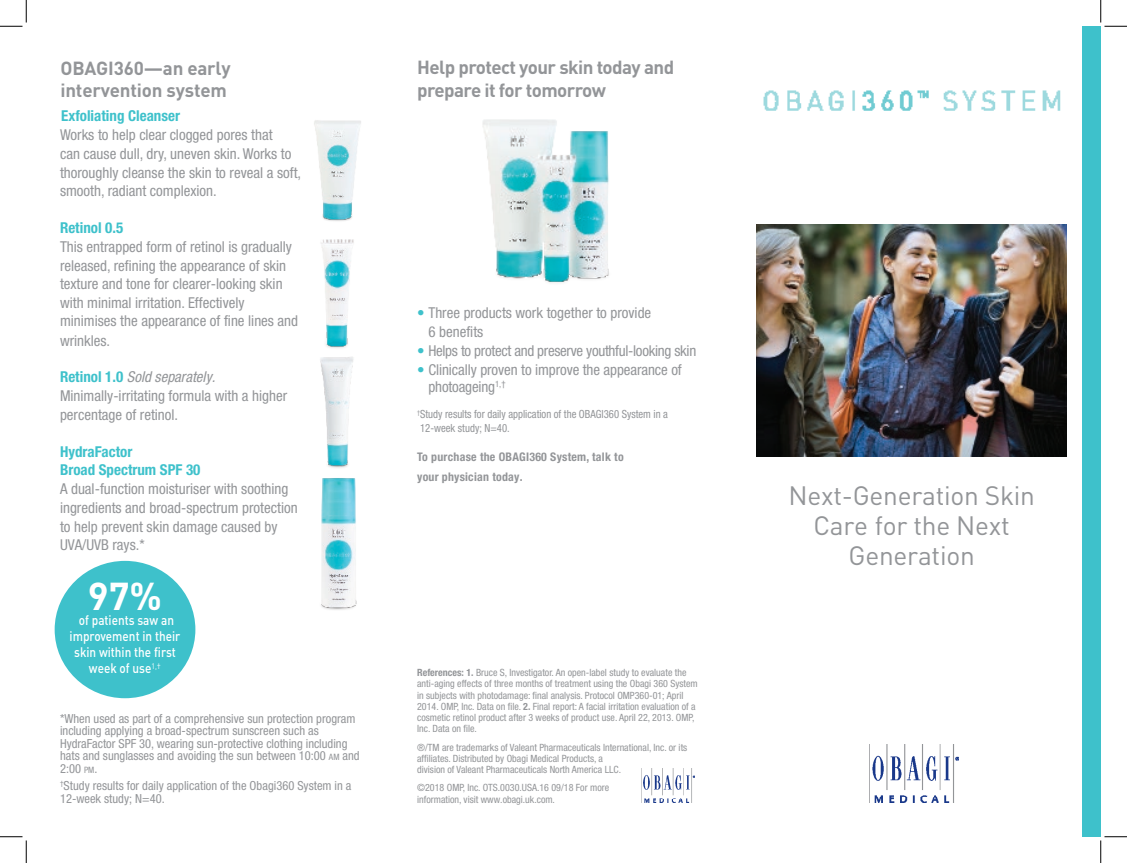
<style>
.page{position:relative;width:1127px;height:863px;background:#fff}
.page>*{position:absolute;margin:0;border:0;box-sizing:border-box;transform-origin:0 0}
.subhead{font:700 38.38px "DINOT";color:#fff}
.Headline{font:26.25px/30px "DINOT";letter-spacing:-.01em;color:#939598;text-align:center}
.Subhead{font:700 18.75px/22.5px "DINOT";letter-spacing:-.03em;color:#939598}
.Subhead-2{font:700 18.75px/22.5px "DINOT";letter-spacing:-.01em;color:#939598}
.Body_copy{font:condensed 15px/18.8px "Helvetica Neue LT Std";color:#939598}
.Body_copy-2{font:condensed 15px "Helvetica Neue LT Std";letter-spacing:-.02em;color:#939598}
.subhead-2{font:500 13.62px/16.2px "DINOT";color:#fff;text-align:center;scale:.86 1}
.Footnote{font:condensed 12.5px/12.5px "Helvetica Neue LT Std";color:#939598}
.t1{font:700 condensed 11.88px/19.5px "Helvetica Neue LT Std";letter-spacing:.02em;color:#939598}
.footnote{font:condensed 11.25px/13.8px "Helvetica Neue LT Std";color:#939598;scale:.95 1}
.references{font:condensed 10px/11.2px "Helvetica Neue LT Std";color:#939598}
.signoff{font:condensed 10px/11.8px "Helvetica Neue LT Std";color:#939598}
.s1{font-weight:700;color:#3ec1cb}
.s2{font-style:italic}
.s3{font-size:8.75px}
.s4{color:#3ec1cb}
.s5{font-weight:700}
</style>
<div class="page">
<div style="left:1083px;top:26px;width:18px;height:810px;background:#3ec1cb"></div>
<img style="left:756px;top:224px;width:311px;height:232px">
<img style="left:482px;top:119px;width:127px;height:164px">
<img style="left:314px;top:120px;width:47px;height:101px">
<img style="left:321px;top:239px;width:33px;height:109px">
<img style="left:320px;top:357px;width:34px;height:111px">
<img style="left:321px;top:478px;width:36px;height:132px">
<img style="left:872px;top:744px;width:86px;height:58px">
<img style="left:643px;top:768px;width:51px;height:34px">
<img style="left:763px;top:90px;width:298px;height:21px">
<div style="left:55px;top:561px;width:140px;height:137px;background:#3ec1cb;border-radius:50%"></div>
<svg style="left:0;top:0;width:27px;height:27px"></svg>
<svg style="left:0;top:836px;width:27px;height:26px"></svg>
<svg style="left:1100px;top:0;width:27px;height:27px"></svg>
<svg style="left:1100px;top:836px;width:27px;height:26px"></svg>
<p class="Subhead-2" style="left:60px;top:56px;width:172px">OBAGI360—an early intervention system</p>
<p class="Body_copy" style="left:60px;top:106px;width:243px"><span class="s1">Exfoliating Cleanser<br></span>Works to help clear clogged pores that<br>can cause dull, dry, uneven skin. Works to thoroughly cleanse the skin to reveal a soft, smooth, radiant complexion.</p>
<p class="Body_copy" style="left:60px;top:218px;width:240px"><span class="s1">Retinol 0.5<br></span>This entrapped form of retinol is gradually released, refining the appearance of skin texture and tone for clearer-looking skin with minimal irritation. Effectively minimises the appearance of fine lines and</p>
<p class="Body_copy" style="left:60px;top:331px;width:52px">wrinkles.</p>
<p class="Body_copy" style="left:60px;top:367px;width:229px"><span class="s1">Retinol 1.0</span> <span class="s2">Sold separately.<br></span>Minimally-irritating formula with a higher percentage of retinol.</p>
<p class="Body_copy" style="left:60px;top:442px;width:239px"><span class="s1">HydraFactor<br>Broad Spectrum SPF 30<br></span>A dual-function moisturiser with soothing ingredients and broad-spectrum protection to help prevent skin damage caused by<br>UVA/UVB rays.*</p>
<p class="subhead" style="left:88px;top:571px;width:76px">97%</p>
<p class="subhead-2" style="left:70px;top:611px;width:130px">of patients saw an improvement in their skin within the first week of use<sup>1,†</sup></p>
<p class="Footnote" style="left:60px;top:711px;width:301px">*When used as part of a comprehensive sun protection program including applying a broad-spectrum sunscreen such as HydraFactor SPF 30, wearing sun-protective clothing including hats and sunglasses and avoiding the sun between 10:00 <span class="s3">AM</span> and 2:00 <span class="s3">PM</span>.</p>
<p class="Footnote" style="left:60px;top:779px;width:293px"><sup>†</sup>Study results for daily application of the Obagi360 System in a<br>12-week study; N=40.</p>
<p class="Subhead" style="left:417px;top:56px;width:259px">Help protect your skin today and prepare it for tomorrow</p>
<p class="Body_copy" style="left:428px;top:303px;width:224px;text-indent:-11px"><span class="s4">•</span> Three products work together to provide<br>6 benefits</p>
<p class="Body_copy-2" style="left:417px;top:342px;width:281px"><span class="s4">•</span> Helps to protect and preserve youthful-looking skin</p>
<p class="Body_copy" style="left:428px;top:360px;width:255px;line-height:17.6px;text-indent:-11px"><span class="s4">•</span> Clinically proven to improve the appearance of photoageing<sup>1,†</sup></p>
<p class="footnote" style="left:417px;top:407px;width:265px"><sup>†</sup> Study results for daily application of the OBAGI360 System in a<br>12-week study; N=40.</p>
<p class="t1" style="left:417px;top:447px;width:208px">To purchase the OBAGI360 System, talk to your physician today.</p>
<p class="references" style="left:417px;top:666px;width:282px"><span class="s5">References: 1.</span> Bruce S, Investigator. An open-label study to evaluate the anti-aging effects of three months of treatment using the Obagi 360 System in subjects with photodamage: final analysis. Protocol OMP360-01; April 2014. OMP, Inc. Data on file. <span class="s5">2.</span> Final report: A facial irritation evaluation of a cosmetic retinol product after 3 weeks of product use. April 22, 2013. OMP, Inc. Data on file.</p>
<p class="references" style="left:417px;top:741px;width:272px">®/TM are trademarks of Valeant Pharmaceuticals International, Inc. or its affiliates. Distributed by Obagi Medical Products, a<br>division of Valeant Pharmaceuticals North America LLC.</p>
<p class="signoff" style="left:417px;top:781px;width:193px">©2018 OMP, Inc. OTS.0030.USA.16 09/18 For more information, visit www.obagi.uk.com.</p>
<p class="Headline" style="left:788px;top:480px;width:248px">Next-Generation Skin<br>Care for the Next<br>Generation</p>
</div>
